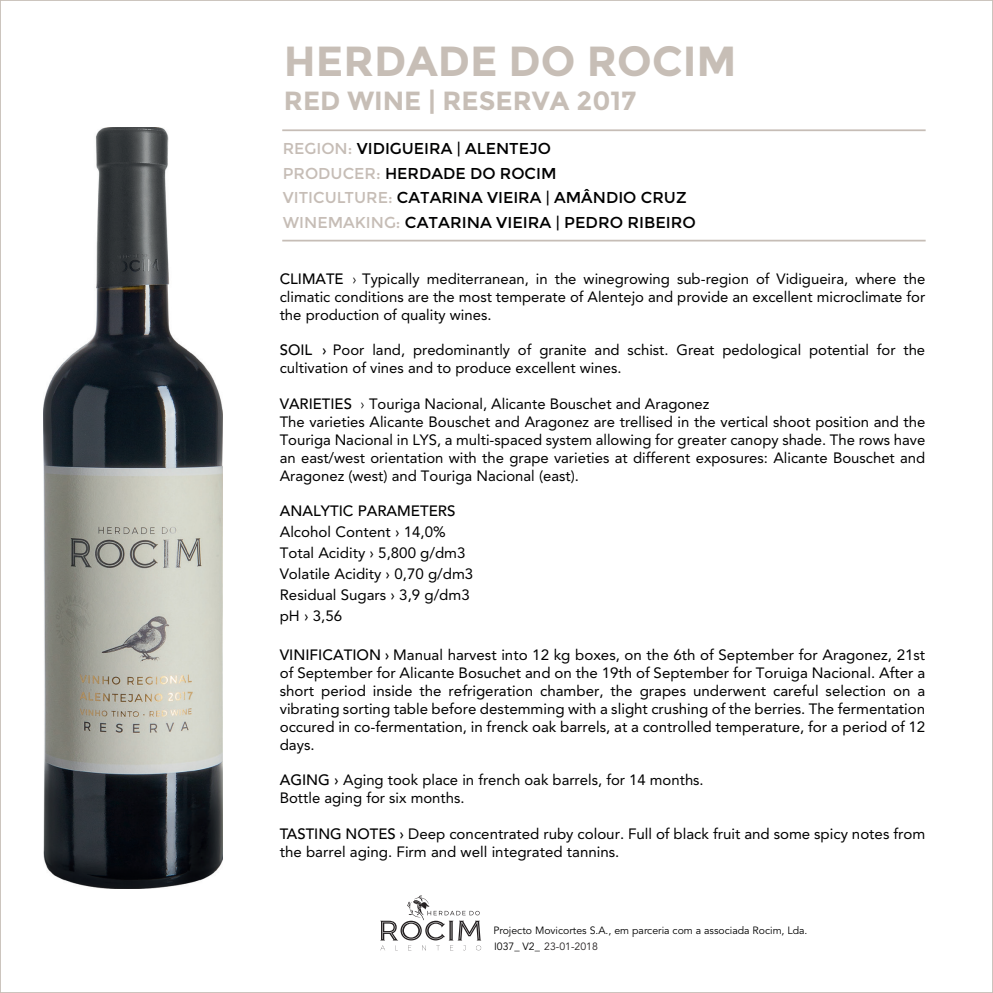
<style>
.page{position:relative;width:993px;height:993px;background:#fff}
.page>*{position:absolute;margin:0;border:0;box-sizing:border-box;transform-origin:0 0}
.t1{font:700 42px "Montserrat";color:#c7beb6}
.t2{font:700 26.25px "Montserrat";color:#c7beb6}
.t3{font:15.75px/24.5px "Montserrat";color:#000001}
.t4{font:14.88px/17.8px "Avenir LT Std";color:#000001}
.t5{font:500 14.88px "Avenir LT Std";color:#000001}
.t6{font:10.5px/16.3px "Avenir LT Std";color:#000001}
.s1{color:#c6bdb6}
.s2{font-weight:500}
.s3{font-weight:300}
.s4{color:#231f20}
</style>
<div class="page">
<hr style="left:282px;top:129px;width:643px;height:2px;background:#c6bdb6">
<hr style="left:282px;top:240px;width:643px;height:1px;background:#c6bdb6">
<svg style="left:380px;top:895px;width:101px;height:55px"></svg>
<img style="left:43px;top:127px;width:179px;height:761px">
<h1 class="t1" style="left:284px;top:37px;width:454px">HERDADE DO ROCIM</h1>
<h2 class="t2" style="left:284px;top:85px;width:354px">RED WINE | RESERVA 2017</h2>
<p class="t3" style="left:282px;top:137px;width:414px"><span class="s1">REGION:</span> VIDIGUEIRA | ALENTEJO<br><span class="s1">PRODUCER:</span> HERDADE DO ROCIM<br><span class="s1">VITICULTURE:</span> CATARINA VIEIRA | AMÂNDIO CRUZ <span class="s1">WINEMAKING:</span> CATARINA VIEIRA | PEDRO RIBEIRO</p>
<p class="t4" style="left:279px;top:270px;width:647px;text-align:justify"><span class="s2">CLIMATE</span> <span class="s3">›</span> Typically mediterranean, in the winegrowing sub-region of Vidigueira, where the climatic conditions are the most temperate of Alentejo and provide an excellent microclimate for the production of quality wines.</p>
<p class="t4" style="left:279px;top:341px;width:646px"><span class="s2">SOIL ›</span> Poor land, predominantly of granite and schist. Great pedological potential for the cultivation of vines and to produce excellent wines.</p>
<p class="t4" style="left:279px;top:395px;width:647px"><span class="s2">VARIETIES</span> <span class="s3">›</span> Touriga Nacional, Alicante Bouschet and Aragonez<br>The varieties Alicante Bouschet and Aragonez are trellised in the vertical shoot position and the Touriga Nacional in LYS, a multi-spaced system allowing for greater canopy shade. The rows have an east/west orientation with the grape varieties at different exposures: Alicante Bouschet and Aragonez (west) and Touriga Nacional (east).</p>
<p class="t5" style="left:279px;top:502px;width:177px">ANALYTIC PARAMETERS</p>
<p class="t4" style="left:279px;top:521px;width:195px;line-height:21px">Alcohol Content › 14,0%<br>Total Acidity › 5,800 g/dm3<br>Volatile Acidity › 0,70 g/dm3<br>Residual Sugars › 3,9 g/dm3 pH › 3,56</p>
<p class="t4" style="left:279px;top:646px;width:647px;text-align:justify"><span class="s2">VINIFICATION ›</span> Manual harvest into 12 kg boxes, on the 6th of September for Aragonez, 21st of September for Alicante Bosuchet and on the 19th of September for Toruiga Nacional. After a short period inside the refrigeration chamber, the grapes underwent careful selection on a vibrating sorting table before destemming with a slight crushing of the berries. The fermentation occured in co-fermentation, in frenck oak barrels, at a controlled temperature, for a period of 12 days.</p>
<p class="t4" style="left:279px;top:771px;width:425px"><span class="s2">AGING ›</span> Aging took place in french oak barrels, for 14 months.<br>Bottle aging for six months.</p>
<p class="t4" style="left:279px;top:824px;width:646px"><span class="s2">TASTING NOTES ›</span> Deep concentrated ruby colour. Full of black fruit and some spicy notes from the barrel aging. Firm and well integrated tannins.</p>
<p class="t6" style="left:493px;top:922px;width:315px">Projecto Movicortes S.A., em parceria com a associada Rocim, Lda.<br>I037_ V2_ <span class="s4">23-01-2018</span></p>
</div>
